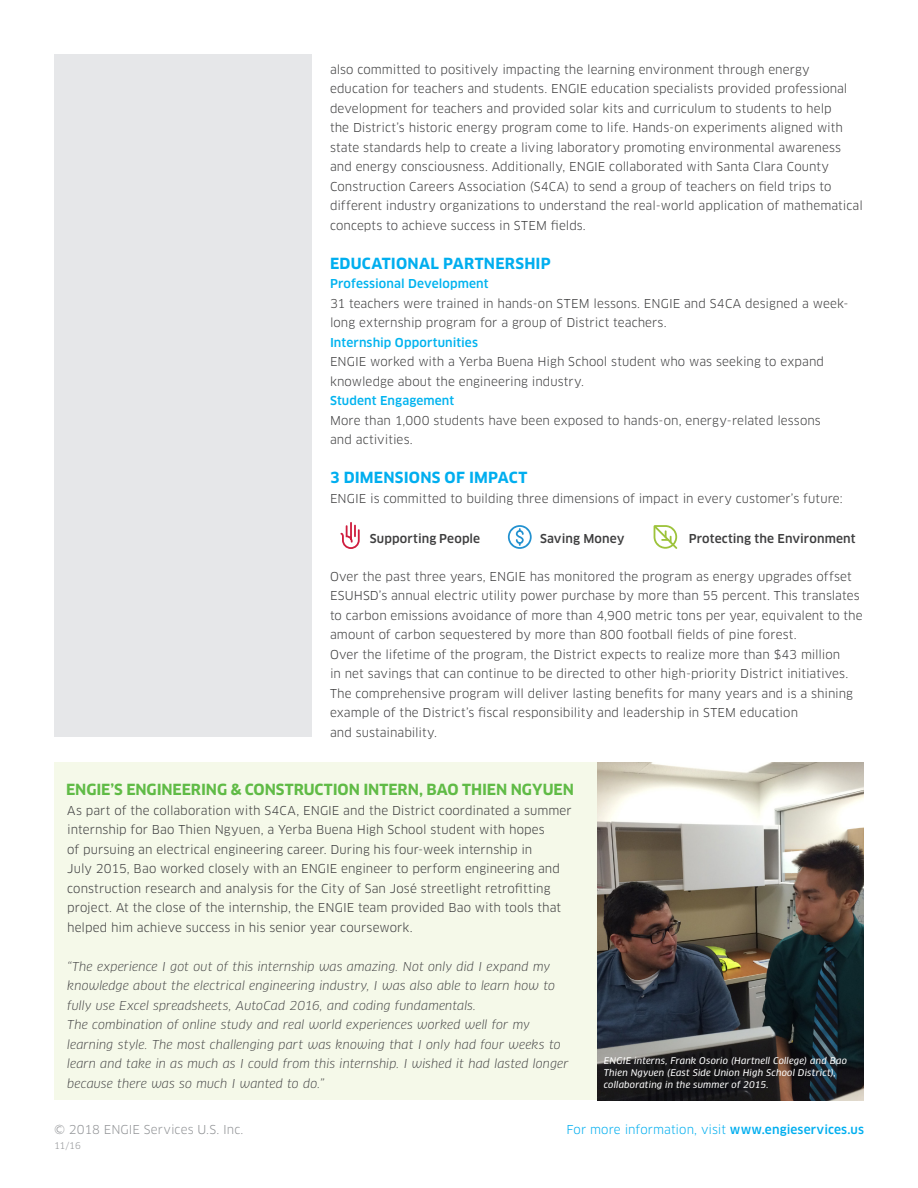
<style>
.page{position:relative;width:918px;height:1188px;background:#fff}
.page>*{position:absolute;margin:0;border:0;box-sizing:border-box;transform-origin:0 0}
.Callout_H2{font:700 15px "Clan OT";letter-spacing:-.005em;color:#60bb46}
.Body{font:700 15px "Clan OT";letter-spacing:.015em;color:#00aeef}
.Body-2{font:12px/19.5px "Clan OT";letter-spacing:.005em;color:#3e3e3f}
.Body-3{font:italic 12px/19.5px "Clan OT";letter-spacing:.01em;color:#3e3e3f}
.Body-4{font:500 12px "Clan OT";letter-spacing:.01em;color:#3e3e3f}
.t1{font:12px "Clan Pro";color:#00aeef}
.t2{font:12px "Clan Pro";letter-spacing:.005em;color:#939598}
.t3{font:500 12px "Clan OT";letter-spacing:.01em;color:#00b3ef}
.Body-5{font:italic 9px/12px "Clan OT News";letter-spacing:.02em;color:#fff}
.t4{font:9px "Clan Pro";color:#939598}
.s1{font-weight:500;color:#00b3ef}
.s2{font-weight:500}
</style>
<div class="page">
<div style="left:54px;top:54px;width:258px;height:682px;background:#e6e7e9"></div>
<div style="left:54px;top:763px;width:543px;height:337px;background:#f5f9e9"></div>
<img style="left:597px;top:763px;width:267px;height:337px">
<svg style="left:340px;top:522px;width:20px;height:27px"></svg>
<svg style="left:508px;top:525px;width:24px;height:24px"></svg>
<svg style="left:654px;top:525px;width:23px;height:24px"></svg>
<p class="Body-2" style="left:330px;top:59px;width:534px">also committed to positively impacting the learning environment through energy education for teachers and students. ENGIE education specialists provided professional development for teachers and provided solar kits and curriculum to students to help<br>the District’s historic energy program come to life. Hands-on experiments aligned with state standards help to create a living laboratory promoting environmental awareness and energy consciousness. Additionally, ENGIE collaborated with Santa Clara County Construction Careers Association (S4CA) to send a group of teachers on field trips to different industry organizations to understand the real-world application of mathematical concepts to achieve success in STEM fields.</p>
<p class="Body" style="left:330px;top:254px;width:222px">EDUCATIONAL PARTNERSHIP</p>
<h3 class="t3" style="left:330px;top:277px;width:160px">Professional Development</h3>
<p class="Body-2" style="left:330px;top:293px;width:520px">31 teachers were trained in hands-on STEM lessons. ENGIE and S4CA designed a week&shy;long externship program for a group of District teachers.<br><span class="s1">Internship Opportunities</span></p>
<p class="Body-2" style="left:330px;top:352px;width:496px">ENGIE worked with a Yerba Buena High School student who was seeking to expand knowledge about the engineering industry.<br><span class="s1">Student Engagement</span></p>
<p class="Body-2" style="left:330px;top:410px;width:492px">More than 1,000 students have been exposed to hands-on, energy-related lessons and activities.</p>
<h2 class="Body" style="left:330px;top:469px;width:199px">3 DIMENSIONS OF IMPACT</h2>
<p class="Body-2" style="left:330px;top:488px;width:514px">ENGIE is committed to building three dimensions of impact in every customer’s future:</p>
<p class="Body-4" style="left:370px;top:531px;width:112px">Supporting People</p>
<p class="Body-4" style="left:540px;top:531px;width:86px">Saving Money</p>
<p class="Body-4" style="left:689px;top:531px;width:168px">Protecting the Environment</p>
<p class="Body-2" style="left:330px;top:566px;width:534px">Over the past three years, ENGIE has monitored the program as energy upgrades offset ESUHSD’s annual electric utility power purchase by more than 55 percent. This translates to carbon emissions avoidance of more than 4,900 metric tons per year, equivalent to the amount of carbon sequestered by more than 800 football fields of pine forest.</p>
<p class="Body-2" style="left:330px;top:644px;width:525px">Over the lifetime of the program, the District expects to realize more than $43 million in net savings that can continue to be directed to other high-priority District initiatives.<br>The comprehensive program will deliver lasting benefits for many years and is a shining example of the District’s fiscal responsibility and leadership in STEM education<br>and sustainability.</p>
<p class="Callout_H2" style="left:66px;top:781px;width:509px">ENGIE’S ENGINEERING &amp; CONSTRUCTION INTERN, BAO THIEN NGYUEN</p>
<p class="Body-2" style="left:67px;top:800px;width:506px">As part of the collaboration with S4CA, ENGIE and the District coordinated a summer internship for Bao Thien Ngyuen, a Yerba Buena High School student with hopes<br>of pursuing an electrical engineering career. During his four-week internship in<br>July 2015, Bao worked closely with an ENGIE engineer to perform engineering and construction research and analysis for the City of San José streetlight retrofitting project. At the close of the internship, the ENGIE team provided Bao with tools that helped him achieve success in his senior year coursework.</p>
<p class="Body-3" style="left:67px;top:956px;width:489px">“The experience I got out of this internship was amazing. Not only did I expand my knowledge about the electrical engineering industry, I was also able to learn how to fully use Excel spreadsheets, AutoCad 2016, and coding fundamentals.</p>
<p class="Body-3" style="left:67px;top:1015px;width:503px">The combination of online study and real world experiences worked well for my learning style. The most challenging part was knowing that I only had four weeks to learn and take in as much as I could from this internship. I wished it had lasted longer because there was so much I wanted to do.”</p>
<p class="Body-5" style="left:604px;top:1054px;width:245px">ENGIE interns, Frank Osorio (Hartnell College) and Bao<br>Thien Ngyuen (East Side Union High School District), collaborating in the summer of 2015.</p>
<p class="t2" style="left:54px;top:1122px;width:191px">© 2018 ENGIE Services U.S. Inc.</p>
<p class="t4" style="left:54px;top:1140px;width:28px">11/16</p>
<p class="t1" style="left:566px;top:1122px;width:299px">For more information, visit <span class="s2">www.engieservices.us</span></p>
</div>
